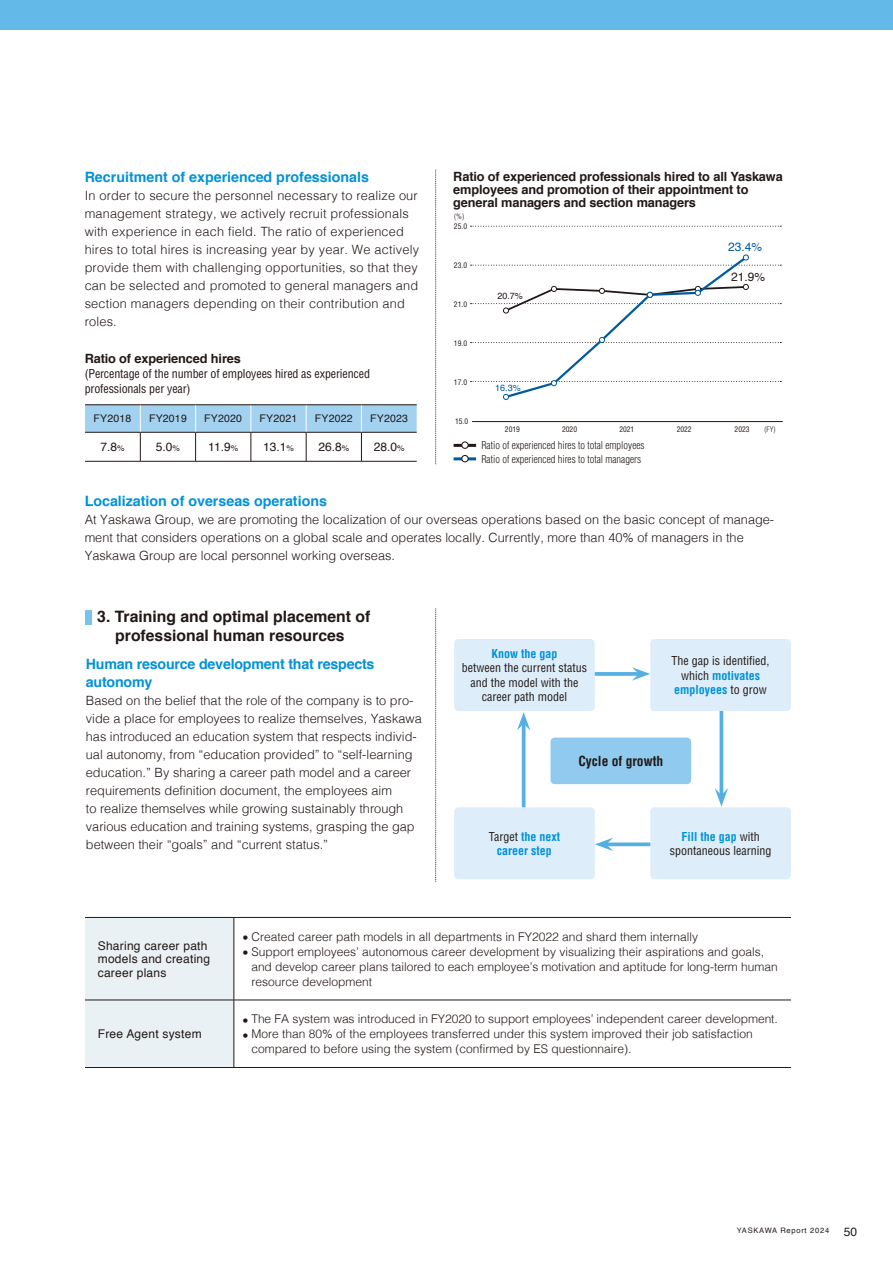
<style>
.page{position:relative;width:893px;height:1263px;background:#fff}
.page>*{position:absolute;margin:0;border:0;box-sizing:border-box;transform-origin:0 0}
.t1{font:700 15.75px/19.5px "Helvetica";color:#221815;text-align:center}
.t2{font:700 14.25px/18px "Helvetica";color:#0092d8}
.t3{font:700 condensed 13.5px "Helvetica LT Pro";color:#221815}
.t4{font:300 12.75px/18px "Helvetica";color:#221815}
.t5{font:700 12.75px/13px "Helvetica";letter-spacing:-.01em;color:#221815}
.t6{font:300 12px/15px "Helvetica";color:#221815}
.t7{font:condensed 12px/14.2px "Helvetica LT Pro";color:#221815;text-align:center}
.t8{font:12px/13.5px "Helvetica";letter-spacing:.02em;color:#221815}
.t9{font:700 condensed 12px/14.2px "Helvetica LT Pro";color:#0092d8;text-align:center}
.t10{font:12px "Helvetica";color:#005aa0}
.t11{font:300 condensed 10.5px/13.5px "Helvetica LT Pro";color:#221815}
.t12{font:10.5px "Helvetica";letter-spacing:.02em;color:#221815}
.t13{font:9px "Helvetica";color:#221815}
.t14{font:9px "Helvetica";color:#005aa0}
.t15{font:condensed 7.5px "Helvetica LT Pro";color:#221815}
.t16{font:7.5px "Helvetica";letter-spacing:.1em;color:#221815}
.t17{font:300 condensed 7.5px "Helvetica LT Pro";color:#221815}
.s1{font-size:8.4px}
.s2{font-weight:700;color:#0092d8}
.s3{font-weight:400;color:#221815}
.s4{font-size:12px}
</style>
<div class="page">
<div style="left:0;top:0;width:893px;height:30px;background:#63bae9"></div>
<hr style="left:720px;top:708px;width:3px;height:87px;background:#54afe3">
<svg style="left:715px;top:788px;width:13px;height:18px"></svg>
<hr style="left:522px;top:723px;width:3px;height:84px;background:#54afe3">
<svg style="left:517px;top:712px;width:13px;height:18px"></svg>
<svg style="left:595px;top:672px;width:37px;height:4px"></svg>
<svg style="left:632px;top:667px;width:18px;height:14px"></svg>
<div style="left:454px;top:639px;width:141px;height:72px;background:#ddeefa;border-radius:4px"></div>
<div style="left:650px;top:639px;width:141px;height:72px;background:#ddeefa;border-radius:4px"></div>
<div style="left:550px;top:737px;width:141px;height:47px;background:#90caee;border-radius:4px"></div>
<svg style="left:613px;top:842px;width:37px;height:4px"></svg>
<svg style="left:595px;top:838px;width:18px;height:13px"></svg>
<div style="left:454px;top:807px;width:141px;height:72px;background:#ddeefa;border-radius:4px"></div>
<div style="left:650px;top:807px;width:141px;height:72px;background:#ddeefa;border-radius:4px"></div>
<hr style="left:472px;top:421px;width:310px;height:1px;background:#221815">
<svg style="left:471px;top:226px;width:310px;height:1px"></svg>
<svg style="left:471px;top:254px;width:310px;height:146px"></svg>
<hr style="left:454px;top:444px;width:22px;height:3px;background:#221815">
<svg style="left:463px;top:443px;width:4px;height:4px"></svg>
<div style="left:461px;top:441px;width:8px;height:8px;border:1px solid #221815;border-radius:50%"></div>
<hr style="left:454px;top:457px;width:22px;height:3px;background:#005aa0">
<div style="left:462px;top:455px;width:6px;height:7px;background:#fff;border-radius:50%"></div>
<div style="left:461px;top:455px;width:8px;height:7px;border:1px solid #221815;border-radius:50%"></div>
<div style="left:85px;top:918px;width:149px;height:149px;background:#eaf1f5"></div>
<svg style="left:235px;top:999px;width:556px;height:1px"></svg>
<hr style="left:85px;top:917px;width:149px;height:1px;background:#221815">
<hr style="left:234px;top:917px;width:557px;height:1px;background:#221815">
<hr style="left:85px;top:1000px;width:149px;height:1px;background:#221815">
<hr style="left:234px;top:1000px;width:557px;height:1px;background:#221815">
<hr style="left:85px;top:1067px;width:149px;height:1px;background:#221815">
<hr style="left:234px;top:1067px;width:557px;height:1px;background:#221815">
<hr style="left:234px;top:918px;width:1px;height:82px;background:#221815">
<hr style="left:234px;top:1000px;width:1px;height:67px;background:#221815">
<svg style="left:435px;top:170px;width:1px;height:294px"></svg>
<svg style="left:435px;top:608px;width:1px;height:274px"></svg>
<hr style="left:85px;top:461px;width:55px;height:1px;background:#221815">
<hr style="left:140px;top:461px;width:56px;height:1px;background:#221815">
<hr style="left:196px;top:461px;width:55px;height:1px;background:#221815">
<hr style="left:251px;top:461px;width:55px;height:1px;background:#221815">
<hr style="left:306px;top:461px;width:55px;height:1px;background:#221815">
<hr style="left:361px;top:461px;width:56px;height:1px;background:#221815">
<svg style="left:85px;top:405px;width:332px;height:56px"></svg>
<hr style="left:85px;top:404px;width:55px;height:1px;background:#221815">
<hr style="left:140px;top:404px;width:56px;height:1px;background:#221815">
<hr style="left:196px;top:404px;width:55px;height:1px;background:#221815">
<hr style="left:251px;top:404px;width:55px;height:1px;background:#221815">
<hr style="left:306px;top:404px;width:55px;height:1px;background:#221815">
<hr style="left:361px;top:404px;width:56px;height:1px;background:#221815">
<div style="left:86px;top:610px;width:6px;height:15px;background:#7bc2ec"></div>
<p class="t2" style="left:85px;top:168px;width:286px">Recruitment of experienced professionals</p>
<p class="t4" style="left:85px;top:185px;width:336px">In order to secure the personnel necessary to realize our management strategy, we actively recruit professionals with experience in each field. The ratio of experienced hires to total hires is increasing year by year. We actively provide them with challenging opportunities, so that they can be selected and promoted to general managers and section managers depending on their contribution and roles.</p>
<p class="t5" style="left:85px;top:352px;width:158px">Ratio of experienced hires</p>
<p class="t7" style="left:85px;top:366px;width:287px;line-height:15px;text-align:left">(Percentage of the number of employees hired as experienced professionals per year)</p>
<p class="t12" style="left:94px;top:410px;width:39px">FY2018</p>
<p class="t12" style="left:149px;top:410px;width:39px">FY2019</p>
<p class="t12" style="left:204px;top:410px;width:39px">FY2020</p>
<p class="t12" style="left:260px;top:410px;width:39px">FY2021</p>
<p class="t12" style="left:315px;top:410px;width:39px">FY2022</p>
<p class="t12" style="left:370px;top:410px;width:39px">FY2023</p>
<p class="t8" style="left:100px;top:440px;width:26px">7.8<span class="s1">%</span></p>
<p class="t8" style="left:156px;top:440px;width:26px">5.0<span class="s1">%</span></p>
<p class="t8" style="left:208px;top:440px;width:31px">11.9<span class="s1">%</span></p>
<p class="t8" style="left:263px;top:440px;width:32px">13.1<span class="s1">%</span></p>
<p class="t8" style="left:318px;top:440px;width:32px">26.8<span class="s1">%</span></p>
<p class="t8" style="left:374px;top:440px;width:32px">28.0<span class="s1">%</span></p>
<p class="t5" style="left:453px;top:170px;width:331px">Ratio of experienced professionals hired to all Yaskawa employees and promotion of their appointment to general managers and section managers</p>
<p class="t17" style="left:454px;top:211px;width:12px">(%)</p>
<p class="t15" style="left:454px;top:221px;width:15px">25.0</p>
<p class="t15" style="left:454px;top:260px;width:15px">23.0</p>
<p class="t15" style="left:454px;top:299px;width:15px">21.0</p>
<p class="t15" style="left:454px;top:338px;width:15px">19.0</p>
<p class="t15" style="left:454px;top:377px;width:15px">17.0</p>
<p class="t15" style="left:455px;top:416px;width:15px">15.0</p>
<p class="t13" style="left:497px;top:289px;width:27px">20.7%</p>
<p class="t14" style="left:495px;top:381px;width:27px">16.3%</p>
<p class="t15" style="left:505px;top:424px;width:16px">2019</p>
<p class="t15" style="left:562px;top:424px;width:16px">2020</p>
<p class="t15" style="left:619px;top:424px;width:16px">2021</p>
<p class="t15" style="left:677px;top:424px;width:16px">2022</p>
<p class="t11" style="left:481px;top:439px;width:165px">Ratio of experienced hires to total employees<br>Ratio of experienced hires to total managers</p>
<p class="t10" style="left:728px;top:237px;width:36px">23.4%</p>
<p class="t8" style="left:731px;top:270px;width:36px">21.9%</p>
<p class="t15" style="left:735px;top:424px;width:16px">2023</p>
<p class="t17" style="left:764px;top:424px;width:13px">(FY)</p>
<p class="t2" style="left:85px;top:492px;width:244px">Localization of overseas operations</p>
<p class="t4" style="left:85px;top:509px;width:691px">At Yaskawa Group, we are promoting the localization of our overseas operations based on the basic concept of manage&shy;ment that considers operations on a global scale and operates locally. Currently, more than 40% of managers in the<br>Yaskawa Group are local personnel working overseas.</p>
<p class="t1" style="left:97px;top:607px;width:275px">3. Training and optimal placement of professional human resources</p>
<p class="t2" style="left:86px;top:655px;width:290px">Human resource development that respects autonomy</p>
<p class="t4" style="left:86px;top:690px;width:337px">Based on the belief that the role of the company is to pro&shy;vide a place for employees to realize themselves, Yaskawa has introduced an education system that respects individ&shy;ual autonomy, from “education provided” to “self-learning education.” By sharing a career path model and a career requirements definition document, the employees aim<br>to realize themselves while growing sustainably through various education and training systems, grasping the gap between their “goals” and “current status.”</p>
<p class="t9" style="left:491px;top:646px;width:68px">Know the gap</p>
<p class="t7" style="left:462px;top:661px;width:127px">between the current status and the model with the career path model</p>
<p class="t7" style="left:672px;top:654px;width:99px">The gap is identified, which <span class="s2">motivates employees</span> to grow</p>
<p class="t3" style="left:578px;top:752px;width:86px">Cycle of growth</p>
<p class="t9" style="left:489px;top:829px;width:73px"><span class="s3">Target</span> the next career step</p>
<p class="t7" style="left:670px;top:829px;width:103px"><span class="s2">Fill the gap</span> with spontaneous learning</p>
<p class="t8" style="left:98px;top:939px;width:114px">Sharing career path models and creating career plans</p>
<p class="t8" style="left:98px;top:1027px;width:105px">Free Agent system</p>
<p class="t6" style="left:242px;top:928px;width:457px">• Created career path models in all departments in FY2022 and shard them internally</p>
<p class="t6" style="left:251px;top:943px;width:528px;text-indent:-9px">• Support employees’ autonomous career development by visualizing their aspirations and goals, and develop career plans tailored to each employee’s motivation and aptitude for long-term human resource development</p>
<p class="t6" style="left:242px;top:1010px;width:537px">• The FA system was introduced in FY2020 to support employees’ independent career development.</p>
<p class="t6" style="left:251px;top:1025px;width:503px;text-indent:-9px">• More than 80% of the employees transferred under this system improved their job satisfaction compared to before using the system (confirmed by ES questionnaire).</p>
<p class="t16" style="left:737px;top:1225px;width:122px">YASKAWA Report 2024 <span class="s4">50</span></p>
</div>
